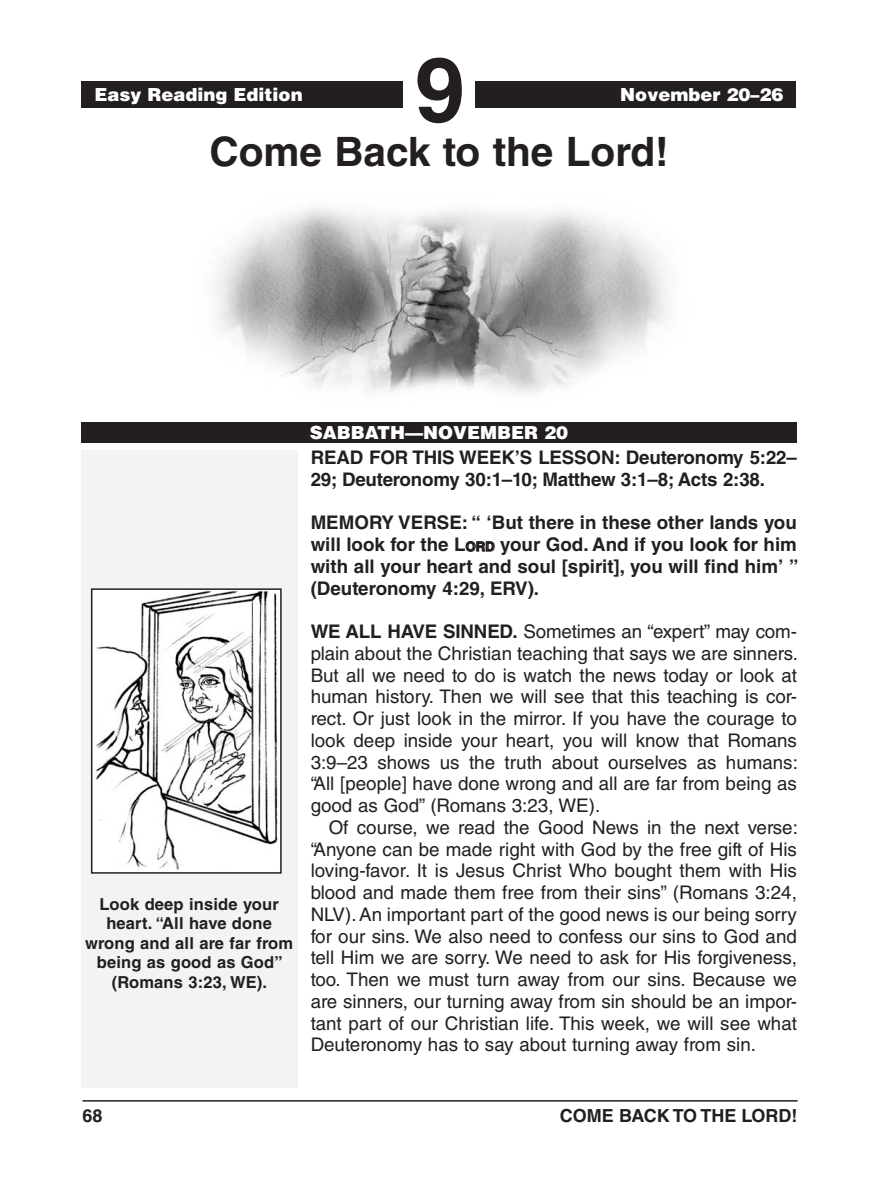
<style>
.page{position:relative;width:878px;height:1202px;background:#fff}
.page>*{position:absolute;margin:0;border:0;box-sizing:border-box;transform-origin:0 0}
.t1{font:700 90px "Helvetica LT Std";color:#231f20}
.Lesson_Title{font:700 40.5px "Helvetica LT Std";color:#231f20}
.Body_Text{font:18.75px/21.8px "Helvetica LT Std";color:#231f20}
.Body_Text_NoIndent_S{font:18.75px/21.8px "Helvetica LT Std";color:#231f20;text-align:justify}
.Body_Text_NoIndent_B{font:700 18.75px/21.8px "Helvetica LT Std";letter-spacing:-.01em;color:#231f20}
.Definitions_Heading{font:900 18px "Helvetica LT Std";color:#fff}
.t2{font:700 18px "Helvetica LT Std";color:#231f20}
.Running_Head_-_Right{font:900 18px "Helvetica LT Std";color:#fff}
.Image_Captions{font:700 16.5px/19.5px "Helvetica LT Std";letter-spacing:.01em;color:#231f20;text-align:center}
.s1{font-size:13.2px}
.s2{font-weight:700}
</style>
<div class="page">
<hr style="left:82px;top:1100px;width:715px;height:1px;background:#231f20">
<div style="left:81px;top:450px;width:216px;height:637px;background:#f2f3f4"></div>
<div style="left:82px;top:81px;width:321px;height:27px;background:#231f20"></div>
<div style="left:472px;top:81px;width:323px;height:27px;background:#231f20"></div>
<div style="left:405px;top:55px;width:69px;height:76px;background:#fff"></div>
<div style="left:81px;top:422px;width:715px;height:20px;background:#231f20"></div>
<svg style="left:466px;top:541px;width:28px;height:10px"></svg>
<img style="left:215px;top:208px;width:454px;height:185px">
<img style="left:95px;top:591px;width:183px;height:279px">
<div style="left:91px;top:588px;width:191px;height:285px;border:2px solid #231f20"></div>
<p class="Definitions_Heading" style="left:94px;top:82px;width:210px">Easy Reading Edition</p>
<h1 class="t1" style="left:415px;top:35px;width:52px">9</h1>
<p class="Running_Head_-_Right" style="left:620px;top:82px;width:165px">November 20–26</p>
<p class="Lesson_Title" style="left:209px;top:127px;width:460px">Come Back to the Lord!</p>
<p class="Image_Captions" style="left:85px;top:893px;width:210px">Look deep inside your heart. “All have done wrong and all are far from being as good as God” (Romans 3:23, WE).</p>
<p class="Definitions_Heading" style="left:310px;top:420px;width:260px">SABBATH—NOVEMBER 20</p>
<p class="Body_Text_NoIndent_B" style="left:310px;top:446px;width:487px">READ FOR THIS WEEK’S LESSON: Deuteronomy 5:22–<br>29; Deuteronomy 30:1–10; Matthew 3:1–8; Acts 2:38.</p>
<p class="Body_Text_NoIndent_B" style="left:310px;top:511px;width:489px;text-align:justify">MEMORY VERSE: “ ‘But there in these other lands you will look for the L<span class="s1">ord</span> your God. And if you look for him with all your heart and soul [spirit], you will find him’ ” (Deuteronomy 4:29, ERV).</p>
<p class="Body_Text_NoIndent_S" style="left:310px;top:620px;width:489px"><span class="s2">WE ALL HAVE SINNED.</span> Sometimes an “expert” may com&shy;plain about the Christian teaching that says we are sinners.<br>But all we need to do is watch the news today or look at human history. Then we will see that this teaching is cor&shy;rect. Or just look in the mirror. If you have the courage to look deep inside your heart, you will know that Romans 3:9–23 shows us the truth about ourselves as humans: “All [people] have done wrong and all are far from being as good as God” (Romans 3:23, WE).</p>
<p class="Body_Text" style="left:310px;top:816px;width:488px;text-indent:18px">Of course, we read the Good News in the next verse: “Anyone can be made right with God by the free gift of His loving-favor. It is Jesus Christ Who bought them with His blood and made them free from their sins” (Romans 3:24, NLV). An important part of the good news is our being sorry for our sins. We also need to confess our sins to God and tell Him we are sorry. We need to ask for His forgiveness, too. Then we must turn away from our sins. Because we are sinners, our turning away from sin should be an impor&shy;tant part of our Christian life. This week, we will see what Deuteronomy has to say about turning away from sin.</p>
<p class="t2" style="left:82px;top:1104px;width:22px">68</p>
<p class="t2" style="left:560px;top:1104px;width:239px">COME BACK TO THE LORD!</p>
</div>
